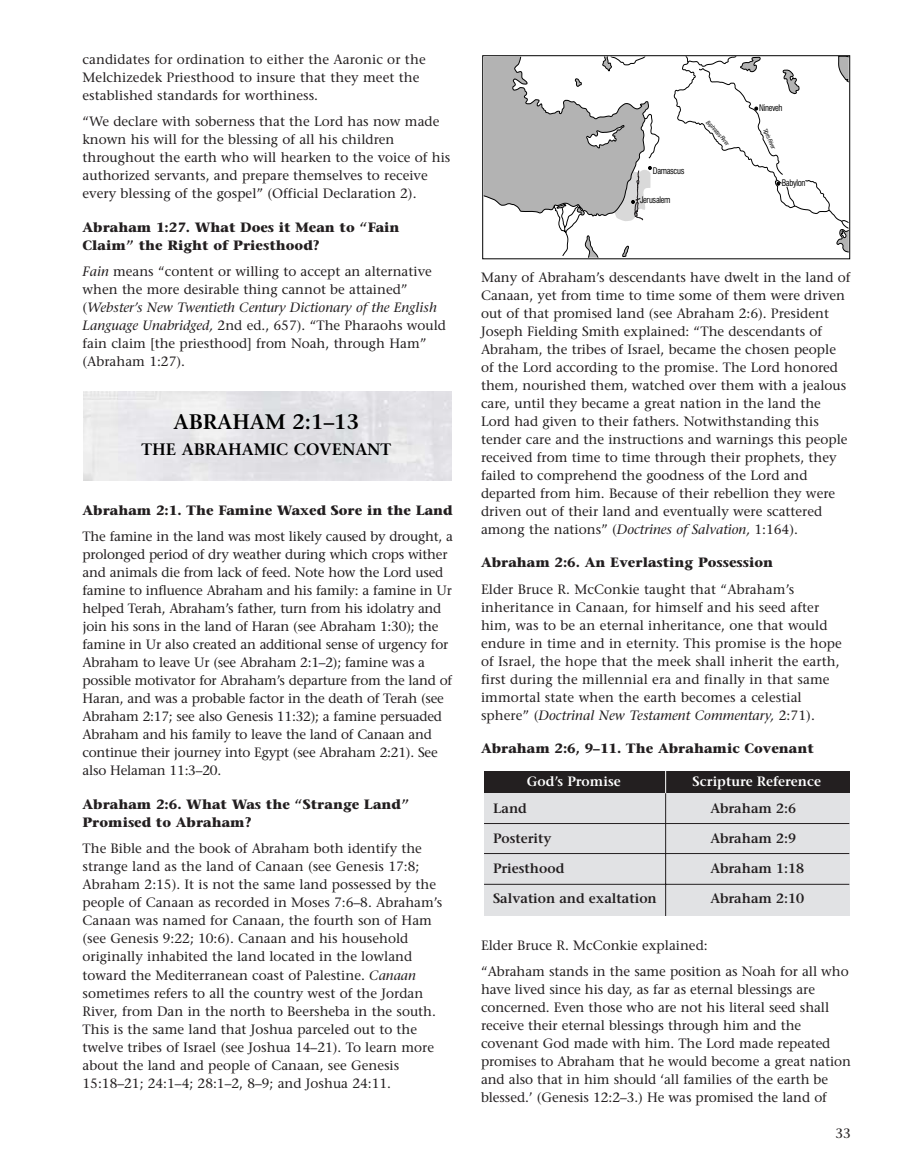
<style>
.page{position:relative;width:905px;height:1175px;background:#fff}
.page>*{position:absolute;margin:0;border:0;box-sizing:border-box;transform-origin:0 0}
.t1{font:600 21px "Stone Serif";color:#000}
.t2{font:600 16.5px "Stone Serif";color:#000}
.t3{font:13.5px/18px "Stone Serif";color:#231f20}
.t4{font:700 13.5px/18px "Stone Serif";color:#231f20}
.t5{font:600 13.5px "Stone Serif";color:#231f20}
.t6{font:600 13.5px "Stone Serif";color:#fff}
.t7{font:condensed 8.85px "Swiss 721 BT";letter-spacing:-.04em;color:#000;scale:.95 1}
.t8{font:italic condensed 5.7px "Swiss 721 BT";color:#000}
.s1{font-style:italic}
</style>
<div class="page">
<div style="left:484px;top:771px;width:365px;height:144px;background:#e1e2e4"></div>
<div style="left:484px;top:771px;width:365px;height:22px;background:#231f20"></div>
<hr style="left:484px;top:823px;width:365px;height:1px;background:#231f20">
<svg style="left:665px;top:771px;width:1px;height:22px"></svg>
<hr style="left:665px;top:793px;width:1px;height:122px;background:#231f20">
<hr style="left:484px;top:853px;width:365px;height:1px;background:#231f20">
<hr style="left:484px;top:884px;width:365px;height:1px;background:#231f20">
<svg style="left:484px;top:57px;width:363px;height:200px"></svg>
<div style="left:482px;top:55px;width:367px;height:204px;border:1px solid #000"></div>
<p class="t3" style="left:82px;top:52px;width:344px">candidates for ordination to either the Aaronic or the<br>Melchizedek Priesthood to insure that they meet the established standards for worthiness.</p>
<p class="t3" style="left:82px;top:114px;width:369px">“We declare with soberness that the Lord has now made known his will for the blessing of all his children throughout the earth who will hearken to the voice of his authorized servants, and prepare themselves to receive every blessing of the gospel” (Official Declaration 2).</p>
<p class="t4" style="left:82px;top:220px;width:318px">Abraham 1:27. What Does it Mean to “Fain<br>Claim” the Right of Priesthood?</p>
<p class="t3" style="left:82px;top:264px;width:365px"><span class="s1">Fain</span> means “content or willing to accept an alternative when the more desirable thing cannot be attained” (<span class="s1">Webster’s New Twentieth Century Dictionary of the English Language Unabridged,</span> 2nd ed., 657). “The Pharaohs would fain claim [the priesthood] from Noah, through Ham” (Abraham 1:27).</p>
<h1 class="t1" style="left:173px;top:413px;width:187px">ABRAHAM 2:1–13</h1>
<p class="t2" style="left:141px;top:443px;width:251px">THE ABRAHAMIC COVENANT</p>
<p class="t4" style="left:82px;top:503px;width:371px">Abraham 2:1. The Famine Waxed Sore in the Land</p>
<p class="t3" style="left:82px;top:529px;width:372px">The famine in the land was most likely caused by drought, a prolonged period of dry weather during which crops wither and animals die from lack of feed. Note how the Lord used famine to influence Abraham and his family: a famine in Ur helped Terah, Abraham’s father, turn from his idolatry and join his sons in the land of Haran (see Abraham 1:30); the famine in Ur also created an additional sense of urgency for Abraham to leave Ur (see Abraham 2:1–2); famine was a possible motivator for Abraham’s departure from the land of Haran, and was a probable factor in the death of Terah (see Abraham 2:17; see also Genesis 11:32); a famine persuaded Abraham and his family to leave the land of Canaan and continue their journey into Egypt (see Abraham 2:21). See also Helaman 11:3–20.</p>
<p class="t4" style="left:82px;top:797px;width:328px">Abraham 2:6. What Was the “Strange Land”<br>Promised to Abraham?</p>
<p class="t3" style="left:82px;top:841px;width:361px">The Bible and the book of Abraham both identify the strange land as the land of Canaan (see Genesis 17:8; Abraham 2:15). It is not the same land possessed by the people of Canaan as recorded in Moses 7:6–8. Abraham’s Canaan was named for Canaan, the fourth son of Ham (see Genesis 9:22; 10:6). Canaan and his household originally inhabited the land located in the lowland toward the Mediterranean coast of Palestine. <span class="s1">Canaan </span>sometimes refers to all the country west of the Jordan River, from Dan in the north to Beersheba in the south.<br>This is the same land that Joshua parceled out to the twelve tribes of Israel (see Joshua 14–21). To learn more about the land and people of Canaan, see Genesis 15:18–21; 24:1–4; 28:1–2, 8–9; and Joshua 24:11.</p>
<p class="t7" style="left:759px;top:104px;width:26px">Nineveh</p>
<p class="t7" style="left:653px;top:167px;width:35px">Damascus</p>
<p class="t7" style="left:640px;top:196px;width:33px">Jerusalem</p>
<p class="t8" style="left:709px;top:119px;width:33px;rotate:48deg">Euphrates River</p>
<p class="t8" style="left:768px;top:127px;width:24px;rotate:66deg">Tigris River</p>
<p class="t7" style="left:781px;top:179px;width:26px">Babylon</p>
<p class="t3" style="left:481px;top:269px;width:371px">Many of Abraham’s descendants have dwelt in the land of Canaan, yet from time to time some of them were driven out of that promised land (see Abraham 2:6). President Joseph Fielding Smith explained: “The descendants of Abraham, the tribes of Israel, became the chosen people of the Lord according to the promise. The Lord honored them, nourished them, watched over them with a jealous care, until they became a great nation in the land the Lord had given to their fathers. Notwithstanding this tender care and the instructions and warnings this people received from time to time through their prophets, they failed to comprehend the goodness of the Lord and departed from him. Because of their rebellion they were driven out of their land and eventually were scattered among the nations” (<span class="s1">Doctrines of Salvation,</span> 1:164).</p>
<p class="t4" style="left:481px;top:555px;width:293px">Abraham 2:6. An Everlasting Possession</p>
<p class="t3" style="left:481px;top:581px;width:362px">Elder Bruce R. McConkie taught that “Abraham’s inheritance in Canaan, for himself and his seed after him, was to be an eternal inheritance, one that would endure in time and in eternity. This promise is the hope of Israel, the hope that the meek shall inherit the earth, first during the millennial era and finally in that same immortal state when the earth becomes a celestial sphere” (<span class="s1">Doctrinal New Testament Commentary,</span> 2:71).</p>
<p class="t4" style="left:481px;top:741px;width:334px">Abraham 2:6, 9–11. The Abrahamic Covenant</p>
<p class="t6" style="left:526px;top:776px;width:96px">God’s Promise</p>
<p class="t6" style="left:692px;top:776px;width:130px">Scripture Reference</p>
<p class="t5" style="left:493px;top:803px;width:35px">Land</p>
<p class="t5" style="left:493px;top:833px;width:60px">Posterity</p>
<p class="t5" style="left:493px;top:863px;width:73px">Priesthood</p>
<p class="t5" style="left:493px;top:893px;width:165px">Salvation and exaltation</p>
<p class="t5" style="left:710px;top:803px;width:87px">Abraham 2:6</p>
<p class="t5" style="left:710px;top:833px;width:87px">Abraham 2:9</p>
<p class="t5" style="left:710px;top:863px;width:95px">Abraham 1:18</p>
<p class="t5" style="left:710px;top:893px;width:95px">Abraham 2:10</p>
<p class="t3" style="left:481px;top:933px;width:369px;line-height:26.2px">Elder Bruce R. McConkie explained:<br>“Abraham stands in the same position as Noah for all who</p>
<p class="t3" style="left:481px;top:981px;width:371px">have lived since his day, as far as eternal blessings are concerned. Even those who are not his literal seed shall receive their eternal blessings through him and the covenant God made with him. The Lord made repeated promises to Abraham that he would become a great nation and also that in him should ‘all families of the earth be blessed.’ (Genesis 12:2–3.) He was promised the land of</p>
<p class="t3" style="left:835px;top:1125px;width:17px">33</p>
</div>
